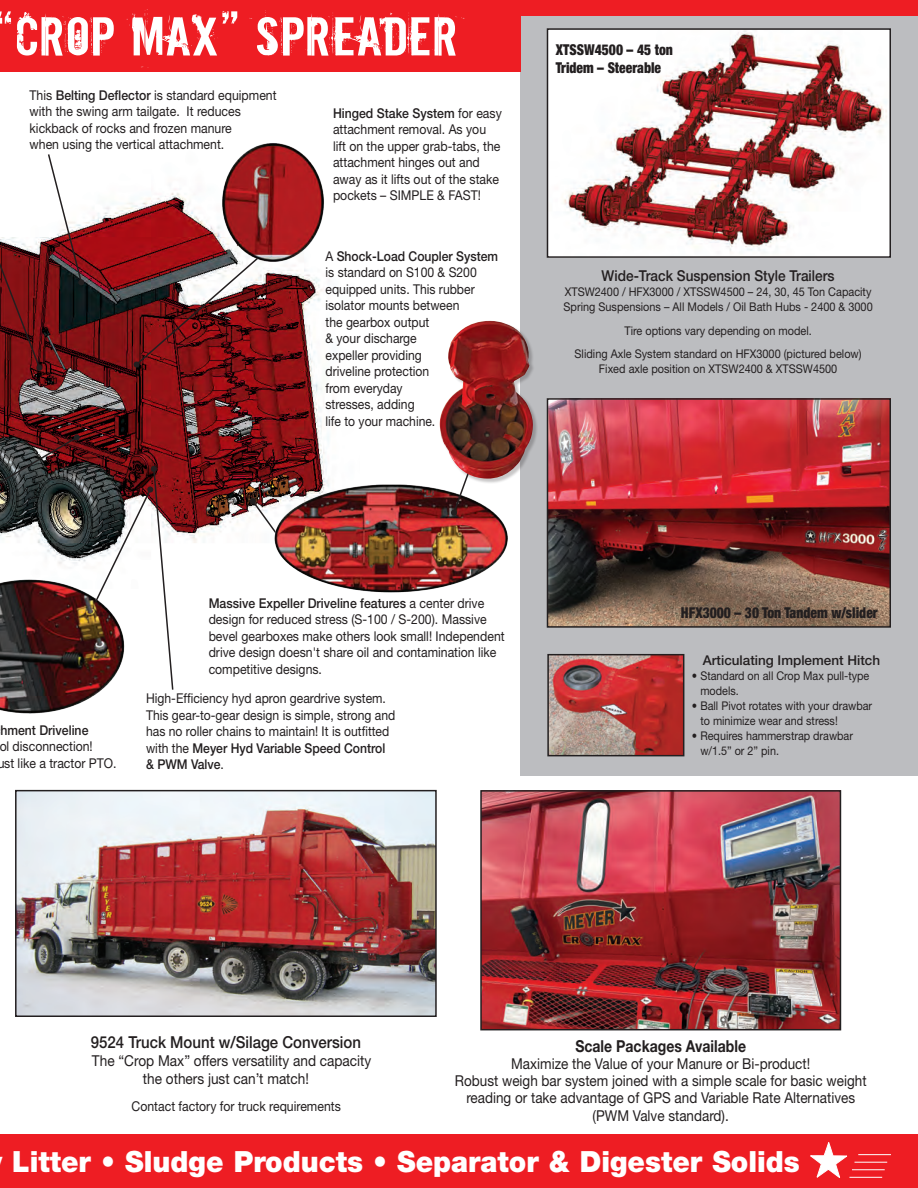
<style>
.page{position:relative;width:918px;height:1188px;background:#fff}
.page>*{position:absolute;margin:0;border:0;box-sizing:border-box;transform-origin:0 0}
.t1{font:51.9px "Downcome";letter-spacing:.01em;color:#fff;scale:1.15 1}
.t2{font:900 29.25px "Helvetica Neue";color:#fff;scale:.95 1}
.t3{font:500 16.5px "Helvetica Neue";color:#231f20;scale:.91 1}
.t4{font:700 16.5px "Helvetica Neue";color:#231f20;scale:.85 1}
.t5{font:15px/17.2px "Helvetica Neue";color:#231f20;text-align:center;scale:.9 1}
.t6{font:15px/18px "Helvetica Neue";color:#231f20;scale:.91 1}
.t7{font:900 condensed 15px/18px "Helvetica Neue";color:#231f20;scale:.91 1}
.t8{font:500 15px "Helvetica Neue";color:#231f20;scale:.91 1}
.t9{font:13.5px/16.5px "Helvetica Neue";color:#231f20;scale:.91 1}
.t10{font:13.5px/16.5px "Helvetica Neue";color:#231f20;scale:.9 1}
.t11{font:500 13.5px "Helvetica Neue";color:#231f20}
.t12{font:500 13.5px "Helvetica Neue";color:#231f20;scale:.91 1}
.t13{font:12px/15px "Helvetica Neue";color:#231f20;scale:.91 1}
.t14{font:12px/15px "Helvetica Neue";color:#231f20;scale:.9 1}
.s1{font-weight:500}
</style>
<div class="page">
<div style="left:521px;top:0;width:397px;height:775px;background:#bcbdc0"></div>
<div style="left:0;top:1134px;width:918px;height:54px;background:#ee1d23"></div>
<svg style="left:810px;top:1142px;width:37px;height:36px"></svg>
<hr style="left:849px;top:1177px;width:33px;height:1px;background:#fff">
<hr style="left:852px;top:1169px;width:33px;height:1px;background:#fff">
<hr style="left:855px;top:1162px;width:32px;height:1px;background:#fff">
<hr style="left:858px;top:1154px;width:33px;height:1px;background:#fff">
<div style="left:0;top:0;width:521px;height:71px;background:#ee1d23"></div>
<img style="left:0;top:189px;width:402px;height:525px">
<img style="left:211px;top:143px;width:119px;height:123px">
<img style="left:550px;top:31px;width:338px;height:224px">
<div style="left:547px;top:28px;width:344px;height:230px;border:2px solid #231f20"></div>
<img style="left:550px;top:401px;width:338px;height:224px">
<div style="left:547px;top:398px;width:344px;height:230px;border:2px solid #231f20"></div>
<img style="left:483px;top:793px;width:355px;height:234px">
<div style="left:480px;top:790px;width:361px;height:240px;border:2px solid #231f20"></div>
<img style="left:18px;top:793px;width:416px;height:221px">
<div style="left:15px;top:790px;width:422px;height:227px;border:2px solid #231f20"></div>
<img style="left:0;top:434px;width:80px;height:98px">
<svg style="left:250px;top:498px;width:24px;height:45px"></svg>
<svg style="left:0;top:154px;width:84px;height:217px"></svg>
<svg style="left:134px;top:256px;width:126px;height:112px;background:#843b3e"></svg>
<img style="left:550px;top:657px;width:131px;height:96px">
<div style="left:547px;top:654px;width:137px;height:102px;border:2px solid #231f20"></div>
<svg style="left:94px;top:466px;width:80px;height:225px"></svg>
<div style="left:512px;top:0;width:406px;height:15px;background:#ee1d23"></div>
<img style="left:274px;top:485px;width:234px;height:108px">
<svg style="left:451px;top:483px;width:22px;height:33px"></svg>
<div style="left:440px;top:321px;width:98px;height:162px;background:#231f20;opacity:.25"></div>
<img style="left:440px;top:321px;width:95px;height:158px">
<h1 class="t1" style="left:-7px;top:1px;width:406px">“Crop Max” Spreader</h1>
<p class="t9" style="left:30px;top:86px;width:273px">This <span class="s1">Belting Deflector</span> is standard equipment with the swing arm tailgate. It reduces kickback of rocks and frozen manure<br>when using the vertical attachment.</p>
<p class="t9" style="left:333px;top:105px;width:187px"><span class="s1">Hinged Stake System</span> for easy attachment removal. As you lift on the upper grab-tabs, the attachment hinges out and away as it lifts out of the stake pockets – SIMPLE &amp; FAST!</p>
<p class="t10" style="left:326px;top:248px;width:193px">A <span class="s1">Shock-Load Coupler System </span>is standard on S100 &amp; S200 equipped units. This rubber isolator mounts between<br>the gearbox output<br>&amp; your discharge<br>expeller providing<br>driveline protection<br>from everyday<br>stresses, adding<br>life to your machine.</p>
<p class="t7" style="left:556px;top:41px;width:130px">XTSSW4500 – 45 ton<br>Tridem – Steerable</p>
<p class="t8" style="left:602px;top:267px;width:258px">Wide-Track Suspension Style Trailers</p>
<p class="t13" style="left:564px;top:285px;width:341px">XTSW2400 / HFX3000 / XTSSW4500 – 24, 30, 45 Ton Capacity<br>Spring Suspensions – All Models / Oil Bath Hubs - 2400 &amp; 3000</p>
<p class="t13" style="left:575px;top:320px;width:317px;line-height:22.5px;text-align:center">Tire options vary depending on model.<br>Sliding Axle System standard on HFX3000 (pictured below)</p>
<p class="t13" style="left:599px;top:361px;width:263px">Fixed axle position on XTSW2400 &amp; XTSSW4500</p>
<p class="t12" style="left:0;top:722px;width:98px">hment Driveline</p>
<p class="t9" style="left:-3px;top:738px;width:133px">ol disconnection!<br>ust like a tractor PTO.</p>
<p class="t9" style="left:209px;top:595px;width:327px"><span class="s1">Massive Expeller Driveline features</span> a center drive design for reduced stress (S-100 / S-200). Massive bevel gearboxes make others look small! Independent drive design doesn't share oil and contamination like competitive designs.</p>
<p class="t10" style="left:146px;top:690px;width:279px">High-Efficiency hyd apron geardrive system.<br>This gear-to-gear design is simple, strong and has no roller chains to maintain! It is outfitted with the <span class="s1">Meyer Hyd Variable Speed Control &amp; PWM Valve</span>.</p>
<p class="t7" style="left:681px;top:603px;width:218px">HFX3000 – 30 Ton Tandem w/slider</p>
<p class="t11" style="left:703px;top:652px;width:179px">Articulating Implement Hitch</p>
<p class="t14" style="left:700px;top:668px;width:189px;text-indent:-8px">• Standard on all Crop Max pull-type models.</p>
<p class="t14" style="left:700px;top:698px;width:192px;text-indent:-8px">• Ball Pivot rotates with your drawbar to minimize wear and stress!</p>
<p class="t14" style="left:700px;top:728px;width:171px;text-indent:-8px">• Requires hammerstrap drawbar w/1.5” or 2” pin.</p>
<p class="t3" style="left:91px;top:1032px;width:298px">9524 Truck Mount w/Silage Conversion</p>
<p class="t6" style="left:143px;top:1051px;width:253px;text-indent:-51px">The “Crop Max” offers versatility and capacity the others just can’t match!</p>
<p class="t9" style="left:132px;top:1097px;width:231px">Contact factory for truck requirements</p>
<p class="t4" style="left:575px;top:1036px;width:202px">Scale Packages Available</p>
<p class="t5" style="left:455px;top:1054px;width:459px">Maximize the Value of your Manure or Bi-product!<br>Robust weigh bar system joined with a simple scale for basic weight reading or take advantage of GPS and Variable Rate Alternatives (PWM Valve standard).</p>
<h2 class="t2" style="left:12px;top:1144px;width:831px">Litter • Sludge Products • Separator &amp; Digester Solids</h2>
</div>
